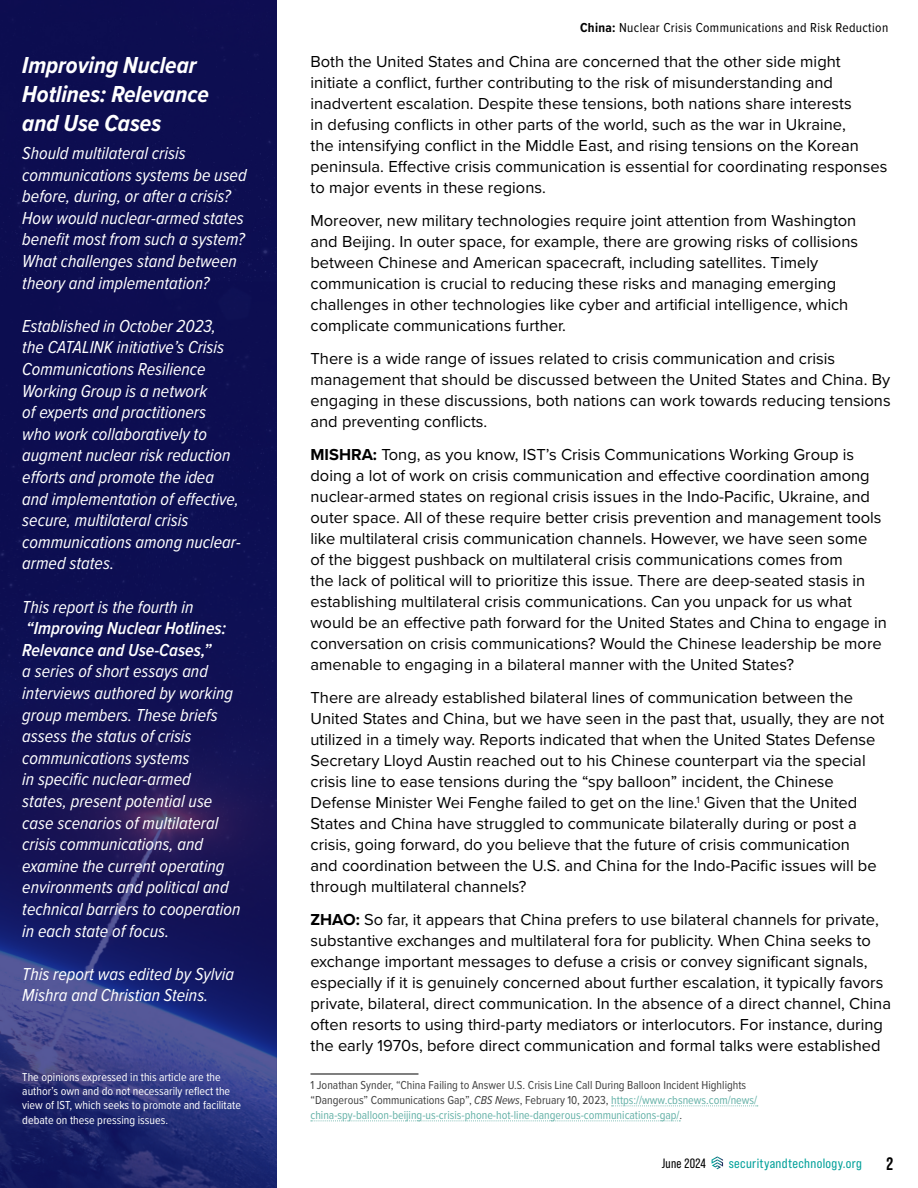
<style>
.page{position:relative;width:918px;height:1188px;background:#fff}
.page>*{position:absolute;margin:0;border:0;box-sizing:border-box;transform-origin:0 0}
.t1{font:italic 700 24px/28.8px "Proxima Nova Cond";color:#fff}
.t2{font:italic 18px/21.6px "Proxima Nova Cond";color:#fff}
.t3{font:italic 600 18px/21.6px "Proxima Nova Cond";color:#fff}
.t4{font:700 18px "Bebas Neue Pro";color:#000}
.t5{font:16.5px/21px "Proxima Nova";color:#000}
.t6{font:13.5px "Proxima Nova Cond";letter-spacing:.025em;color:#000}
.t7{font:13.5px "Bebas Neue Pro Sm E Rg";letter-spacing:.025em;color:#00a099}
.t8{font:13.5px "Bebas Neue Pro";letter-spacing:.025em;color:#000}
.footnotes{font:12px/15px "Proxima Nova Cond";color:#404040}
.t9{font:12px/14.4px "Proxima Nova Cond";color:#fff}
.s1{font-weight:700}
.s2{font-style:italic}
.s3{color:#64b1a7}
</style>
<div class="page">
<svg style="left:712px;top:1156px;width:11px;height:13px"></svg>
<hr style="left:310px;top:1074px;width:108px;height:1px;background:#000">
<svg style="left:612px;top:1106px;width:146px;height:1px"></svg>
<svg style="left:311px;top:1121px;width:369px;height:1px"></svg>
<svg style="left:0;top:0;width:277px;height:1188px;background:#15165b"></svg>
<p class="t1" style="left:22px;top:50px;width:188px">Improving Nuclear<br>Hotlines: Relevance and Use Cases</p>
<p class="t2" style="left:22px;top:141px;width:226px">Should multilateral crisis communications systems be used before, during, or after a crisis?<br>How would nuclear-armed states benefit most from such a system?<br>What challenges stand between theory and implementation?</p>
<p class="t2" style="left:22px;top:314px;width:220px">Established in October 2023, the CATALINK initiative’s Crisis<br>Communications Resilience<br>Working Group is a network<br>of experts and practitioners<br>who work collaboratively to augment nuclear risk reduction efforts and promote the idea and implementation of effective, secure, multilateral crisis communications among nuclear&shy;armed states.</p>
<p class="t2" style="left:22px;top:595px;width:173px">This report is the fourth in</p>
<p class="t3" style="left:22px;top:617px;width:205px">“Improving Nuclear Hotlines:<br>Relevance and Use-Cases,”</p>
<p class="t2" style="left:22px;top:660px;width:220px">a series of short essays and interviews authored by working group members. These briefs assess the status of crisis communications systems<br>in specific nuclear-armed<br>states, present potential use case scenarios of multilateral crisis communications, and examine the current operating environments and political and technical barriers to cooperation in each state of focus.</p>
<p class="t2" style="left:22px;top:962px;width:213px">This report was edited by Sylvia<br>Mishra and Christian Steins.</p>
<p class="t9" style="left:22px;top:1069px;width:220px">The opinions expressed in this article are the author’s own and do not necessarily reflect the view of IST, which seeks to promote and facilitate debate on these pressing issues.</p>
<p class="t6" style="left:580px;top:18px;width:310px"><span class="s1">China:</span> Nuclear Crisis Communications and Risk Reduction</p>
<p class="t5" style="left:310px;top:50px;width:578px">Both the United States and China are concerned that the other side might initiate a conflict, further contributing to the risk of misunderstanding and inadvertent escalation. Despite these tensions, both nations share interests<br>in defusing conflicts in other parts of the world, such as the war in Ukraine,<br>the intensifying conflict in the Middle East, and rising tensions on the Korean peninsula. Effective crisis communication is essential for coordinating responses to major events in these regions.</p>
<p class="t5" style="left:310px;top:209px;width:549px">Moreover, new military technologies require joint attention from Washington and Beijing. In outer space, for example, there are growing risks of collisions between Chinese and American spacecraft, including satellites. Timely communication is crucial to reducing these risks and managing emerging challenges in other technologies like cyber and artificial intelligence, which complicate communications further.</p>
<p class="t5" style="left:310px;top:347px;width:582px">There is a wide range of issues related to crisis communication and crisis management that should be discussed between the United States and China. By engaging in these discussions, both nations can work towards reducing tensions and preventing conflicts.</p>
<p class="t5" style="left:310px;top:443px;width:578px"><span class="s1">MISHRA:</span> Tong, as you know, IST’s Crisis Communications Working Group is doing a lot of work on crisis communication and effective coordination among nuclear-armed states on regional crisis issues in the Indo-Pacific, Ukraine, and outer space. All of these require better crisis prevention and management tools like multilateral crisis communication channels. However, we have seen some<br>of the biggest pushback on multilateral crisis communications comes from<br>the lack of political will to prioritize this issue. There are deep-seated stasis in establishing multilateral crisis communications. Can you unpack for us what would be an effective path forward for the United States and China to engage in conversation on crisis communications? Would the Chinese leadership be more amenable to engaging in a bilateral manner with the United States?</p>
<p class="t5" style="left:310px;top:686px;width:575px">There are already established bilateral lines of communication between the United States and China, but we have seen in the past that, usually, they are not utilized in a timely way. Reports indicated that when the United States Defense Secretary Lloyd Austin reached out to his Chinese counterpart via the special crisis line to ease tensions during the “spy balloon” incident, the Chinese Defense Minister Wei Fenghe failed to get on the line.<sup>1</sup> Given that the United States and China have struggled to communicate bilaterally during or post a crisis, going forward, do you believe that the future of crisis communication<br>and coordination between the U.S. and China for the Indo-Pacific issues will be through multilateral channels?</p>
<p class="t5" style="left:310px;top:908px;width:582px"><span class="s1">ZHAO:</span> So far, it appears that China prefers to use bilateral channels for private, substantive exchanges and multilateral fora for publicity. When China seeks to exchange important messages to defuse a crisis or convey significant signals, especially if it is genuinely concerned about further escalation, it typically favors private, bilateral, direct communication. In the absence of a direct channel, China often resorts to using third-party mediators or interlocutors. For instance, during the early 1970s, before direct communication and formal talks were established</p>
<p class="footnotes" style="left:310px;top:1077px;width:448px">1 Jonathan Synder, “China Failing to Answer U.S. Crisis Line Call During Balloon Incident Highlights “Dangerous” Communications Gap”, <span class="s2">CBS News</span>, February 10, 2023, <span class="s3">https://www.cbsnews.com/news/ china-spy-balloon-beijing-us-crisis-phone-hot-line-dangerous-communications-gap/</span>.</p>
<p class="t8" style="left:662px;top:1155px;width:46px">June 2024</p>
<p class="t7" style="left:729px;top:1155px;width:135px">securityandtechnology.org</p>
<p class="t4" style="left:887px;top:1153px;width:8px">2</p>
</div>
